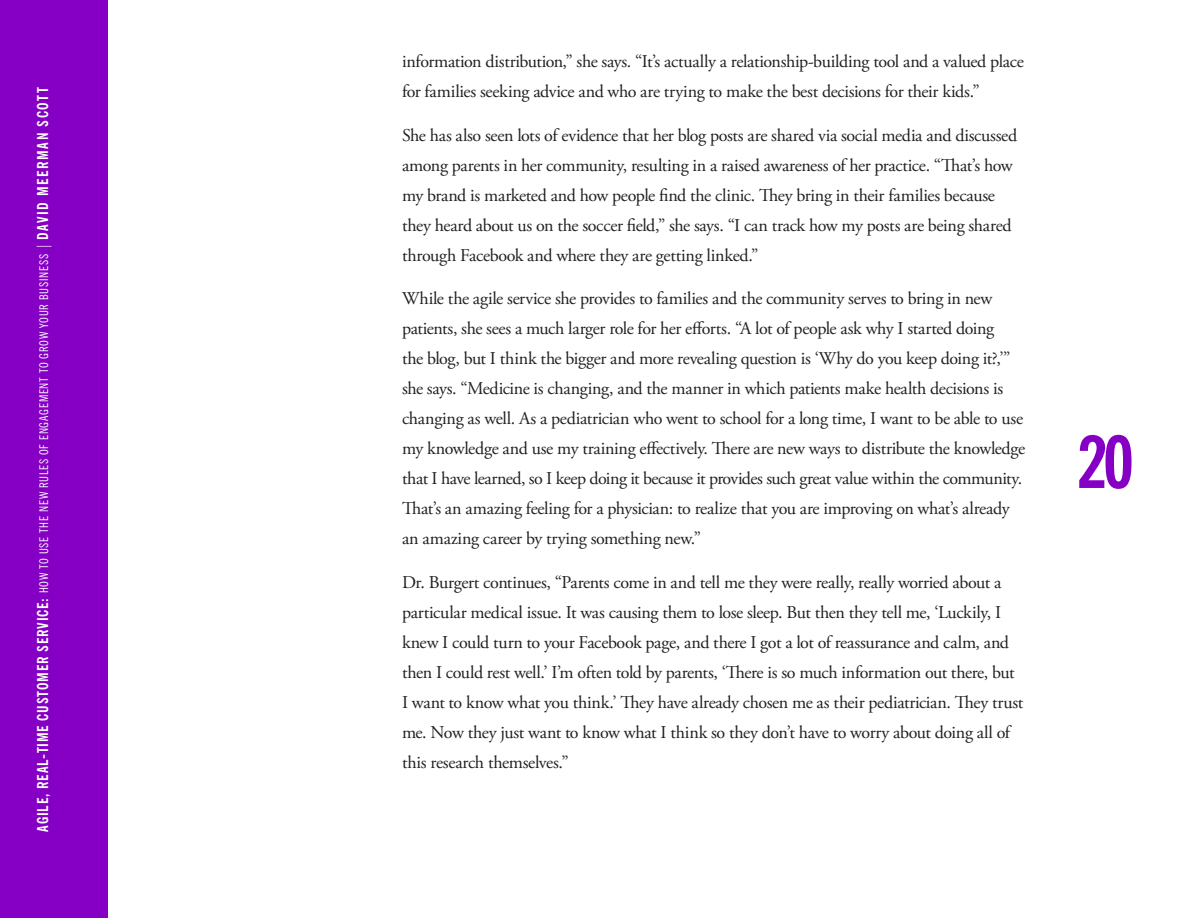
<style>
.page{position:relative;width:1188px;height:918px;background:#fff}
.page>*{position:absolute;margin:0;border:0;box-sizing:border-box;transform-origin:0 0}
.t1{font:700 condensed 72px "News Gothic BT";color:#8500c4}
.t2{font:18px/30px "Adobe Garamond Pro";letter-spacing:-.02em;color:#231f20}
.t3{font:condensed 12px "News Gothic BT";letter-spacing:.065em;color:#fff}
.s1{font-weight:700;font-size:15px}
.s2{font-weight:300;font-stretch:normal;font-size:15px}
</style>
<div class="page">
<div style="left:0;top:0;width:108px;height:918px;background:#8500c4"></div>
<p class="t3" style="left:36px;top:832px;width:746px;rotate:-90deg"><span class="s1">AGILE, REAL-TIME CUSTOMER SERVICE:</span> HOW TO USE THE NEW RULES OF ENGAGEMENT TO GROW YOUR BUSINESS <span class="s2">|</span> <span class="s1">DAVID MEERMAN SCOTT</span></p>
<p class="t2" style="left:402px;top:47px;width:623px">information distribution,” she says. “It’s actually a relationship-building tool and a valued place for families seeking advice and who are trying to make the best decisions for their kids.”</p>
<p class="t2" style="left:402px;top:120px;width:617px">She has also seen lots of evidence that her blog posts are shared via social media and discussed among parents in her community, resulting in a raised awareness of her practice. “That’s how my brand is marketed and how people find the clinic. They bring in their families because they heard about us on the soccer field,” she says. “I can track how my posts are being shared through Facebook and where they are getting linked.”</p>
<p class="t2" style="left:402px;top:284px;width:625px">While the agile service she provides to families and the community serves to bring in new patients, she sees a much larger role for her efforts. “A lot of people ask why I started doing<br>the blog, but I think the bigger and more revealing question is ‘Why do you keep doing it?,’” she says. “Medicine is changing, and the manner in which patients make health decisions is changing as well. As a pediatrician who went to school for a long time, I want to be able to use my knowledge and use my training effectively. There are new ways to distribute the knowledge that I have learned, so I keep doing it because it provides such great value within the community.<br>That’s an amazing feeling for a physician: to realize that you are improving on what’s already an amazing career by trying something new.”</p>
<p class="t2" style="left:402px;top:568px;width:623px">Dr. Burgert continues, “Parents come in and tell me they were really, really worried about a particular medical issue. It was causing them to lose sleep. But then they tell me, ‘Luckily, I knew I could turn to your Facebook page, and there I got a lot of reassurance and calm, and then I could rest well.’ I’m often told by parents, ‘There is so much information out there, but I want to know what you think.’ They have already chosen me as their pediatrician. They trust me. Now they just want to know what I think so they don’t have to worry about doing all of this research themselves.”</p>
<h1 class="t1" style="left:1077px;top:418px;width:59px">20</h1>
</div>
